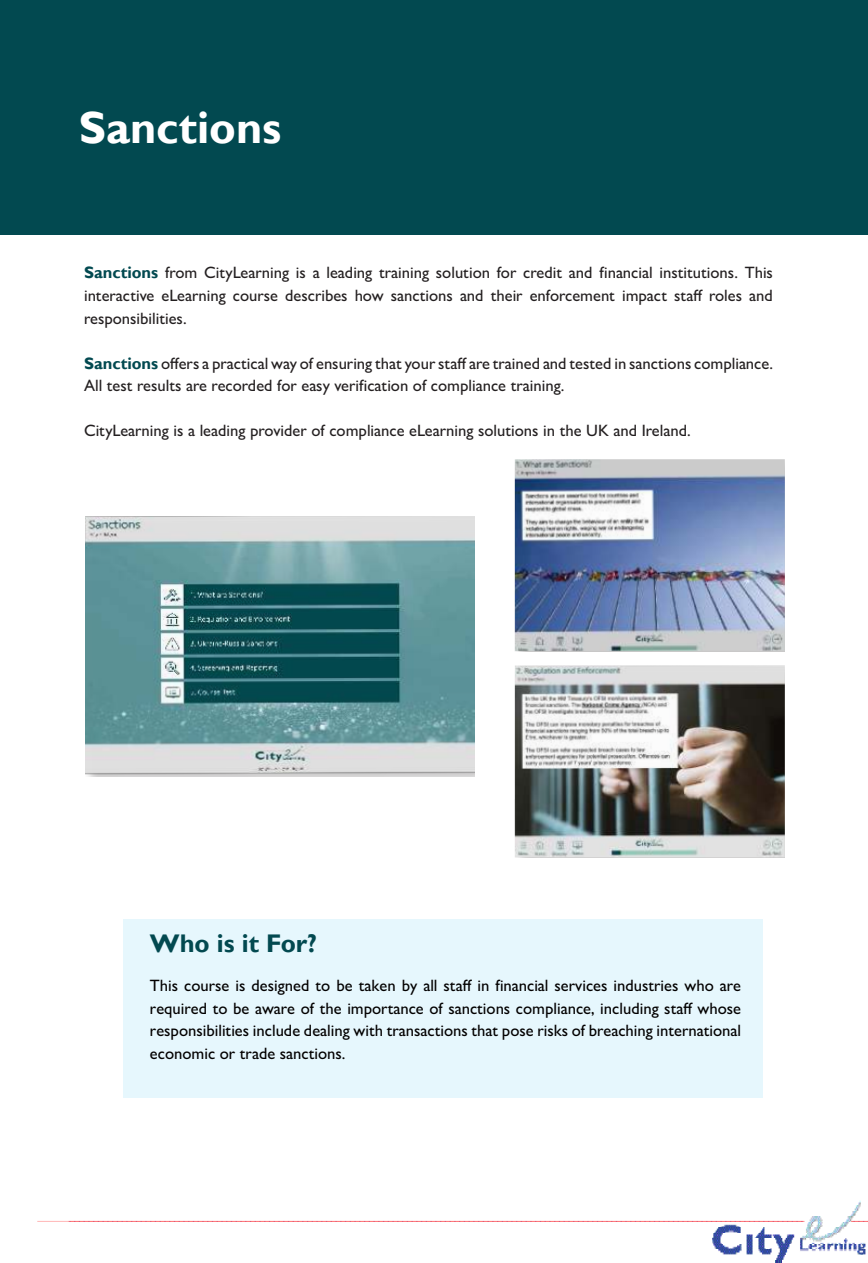
<style>
.page{position:relative;width:868px;height:1263px;background:#fff}
.page>*{position:absolute;margin:0;border:0;box-sizing:border-box;transform-origin:0 0}
.t1{font:700 45px "Gill Sans";color:#fff}
.t2{font:700 25.5px "Gill Sans";color:#024950}
.t3{font:500 16.5px/22.5px "Gill Sans Nova";color:#231f20;text-align:justify}
.t4{font:500 16.5px/22.5px "Gill Sans Nova";color:#020000;text-align:justify}
.s1{font-family:"Gill Sans";font-weight:700;color:#024950}
</style>
<div class="page">
<div style="left:123px;top:919px;width:639px;height:178px;background:#e6f7fd"></div>
<div style="left:0;top:0;width:867px;height:235px;background:#024950"></div>
<img style="left:37px;top:1200px;width:830px;height:62px">
<img style="left:85px;top:516px;width:389px;height:261px">
<img style="left:514px;top:459px;width:270px;height:192px">
<img style="left:514px;top:665px;width:270px;height:192px">
<h1 class="t1" style="left:79px;top:109px;width:204px">Sanctions</h1>
<p class="t3" style="left:84px;top:263px;width:690px"><span class="s1">Sanctions</span> from CityLearning is a leading training solution for credit and financial institutions. This interactive eLearning course describes how sanctions and their enforcement impact staff roles and responsibilities.</p>
<p class="t3" style="left:84px;top:353px;width:690px"><span class="s1">Sanctions</span> offers a practical way of ensuring that your staff are trained and tested in sanctions compliance.<br>All test results are recorded for easy verification of compliance training.</p>
<p class="t3" style="left:84px;top:421px;width:608px">CityLearning is a leading provider of compliance eLearning solutions in the UK and Ireland.</p>
<h2 class="t2" style="left:150px;top:933px;width:168px">Who is it For?</h2>
<p class="t4" style="left:150px;top:976px;width:592px">This course is designed to be taken by all staff in financial services industries who are required to be aware of the importance of sanctions compliance, including staff whose responsibilities include dealing with transactions that pose risks of breaching international economic or trade sanctions.</p>
</div>
